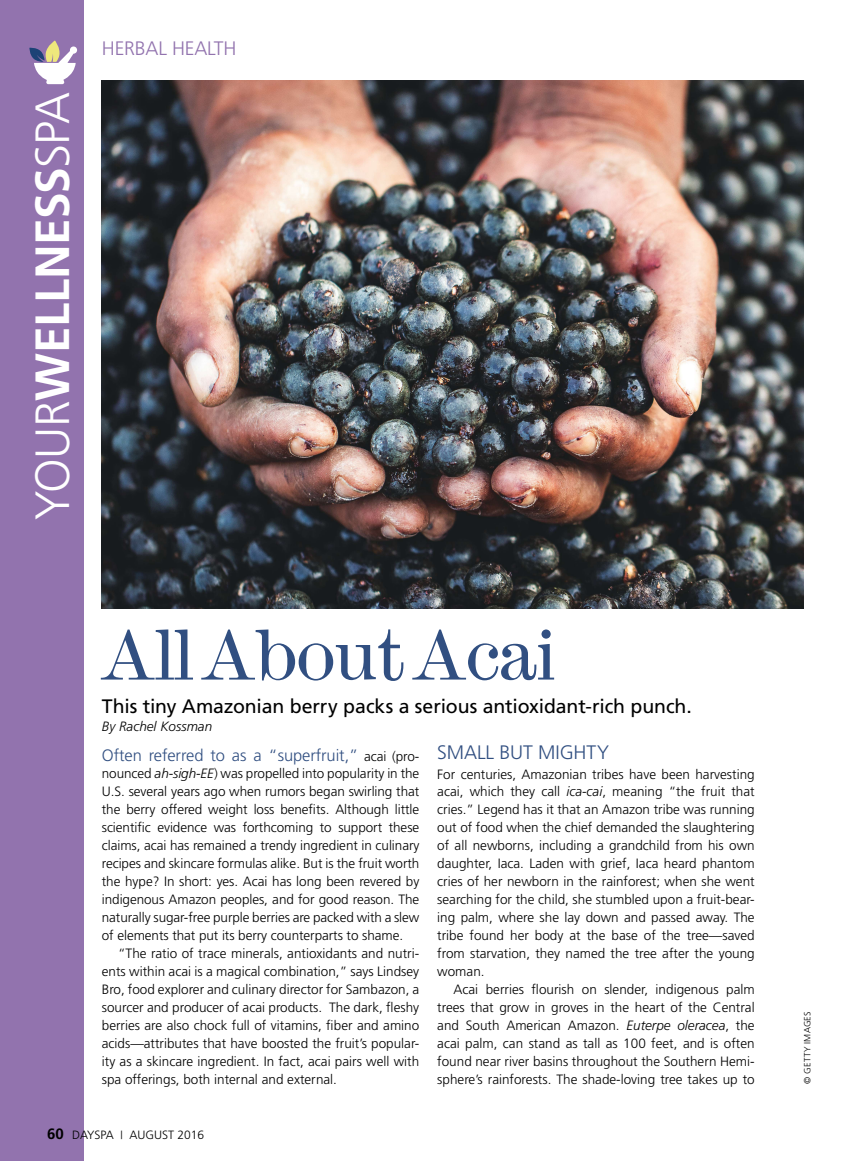
<style>
.page{position:relative;width:851px;height:1161px;background:#fff}
.page>*{position:absolute;margin:0;border:0;box-sizing:border-box;transform-origin:0 0}
.t1{font:expanded 67.5px "Modern";letter-spacing:-.04em;color:#314f81}
.t2{font:700 48px "Frutiger";letter-spacing:-.005em;color:#fff}
.t3{font:19.5px "Frutiger";letter-spacing:-.01em;color:#000}
.t4{font:300 19.5px "Frutiger";color:#314f81}
.t5{font:300 19.5px "Frutiger";letter-spacing:-.01em;color:#9273ae}
.t6{font:300 16.5px "Frutiger";letter-spacing:-.005em;color:#314f81}
.t7{font:300 13.5px/18px "Frutiger";color:#000;text-align:justify}
.t8{font:italic 300 13.5px "Frutiger";color:#000}
.t9{font:300 12px "Frutiger";color:#000}
.t10{font:300 9px "Frutiger";letter-spacing:.03em;color:#000}
.s1{font-weight:300}
.s2{font-size:13.5px;color:#000}
.s3{font-style:italic}
.s4{font-weight:700;font-size:15px}
</style>
<div class="page">
<div style="left:0;top:0;width:83px;height:1161px;background:#9273ae"></div>
<svg style="left:29px;top:40px;width:48px;height:44px"></svg>
<img style="left:102px;top:81px;width:701px;height:528px">
<h2 class="t2" style="left:24px;top:520px;width:429px;rotate:-90deg"><span class="s1">YOUR</span>WELLNESS<span class="s1">SPA</span></h2>
<h3 class="t5" style="left:102px;top:40px;width:136px">HERBAL HEALTH</h3>
<h1 class="t1" style="left:99px;top:617px;width:459px">All About Acai</h1>
<h3 class="t3" style="left:102px;top:698px;width:591px">This tiny Amazonian berry packs a serious antioxidant-rich punch.</h3>
<p class="t8" style="left:102px;top:721px;width:112px">By Rachel Kossman</p>
<p class="t6" style="left:102px;top:748px;width:319px">Often referred to as a “superfruit,” <span class="s2">acai (pro-</span></p>
<p class="t7" style="left:102px;top:766px;width:319px">nounced <span class="s3">ah-sigh-EE</span>) was propelled into popularity in the U.S. several years ago when rumors began swirling that the berry offered weight loss benefits. Although little scientific evidence was forthcoming to support these claims, acai has remained a trendy ingredient in culinary recipes and skincare formulas alike. But is the fruit worth the hype? In short: yes. Acai has long been revered by indigenous Amazon peoples, and for good reason. The naturally sugar-free purple berries are packed with a slew of elements that put its berry counterparts to shame.</p>
<p class="t7" style="left:102px;top:946px;width:319px;text-indent:16px">“The ratio of trace minerals, antioxidants and nutri&shy;ents within acai is a magical combination,” says Lindsey Bro, food explorer and culinary director for Sambazon, a sourcer and producer of acai products. The dark, fleshy berries are also chock full of vitamins, fiber and amino acids—attributes that have boosted the fruit’s popular&shy;ity as a skincare ingredient. In fact, acai pairs well with spa offerings, both internal and external.</p>
<h3 class="t4" style="left:437px;top:744px;width:173px">SMALL BUT MIGHTY</h3>
<p class="t7" style="left:437px;top:766px;width:319px">For centuries, Amazonian tribes have been harvesting acai, which they call <span class="s3">ica-cai</span>, meaning “the fruit that cries.” Legend has it that an Amazon tribe was running out of food when the chief demanded the slaughtering of all newborns, including a grandchild from his own daughter, Iaca. Laden with grief, Iaca heard phantom cries of her newborn in the rainforest; when she went searching for the child, she stumbled upon a fruit-bear&shy;ing palm, where she lay down and passed away. The tribe found her body at the base of the tree—saved from starvation, they named the tree after the young woman.</p>
<p class="t7" style="left:437px;top:982px;width:319px;text-indent:16px">Acai berries flourish on slender, indigenous palm trees that grow in groves in the heart of the Central and South American Amazon. <span class="s3">Euterpe oleracea</span>, the acai palm, can stand as tall as 100 feet, and is often found near river basins throughout the Southern Hemi&shy;sphere’s rainforests. The shade-loving tree takes up to</p>
<p class="t9" style="left:47px;top:1130px;width:158px"><span class="s4">60</span> DAYSPA <sup>|</sup> AUGUST 2016</p>
<p class="t10" style="left:803px;top:1084px;width:74px;rotate:-90deg">© GETTY IMAGES</p>
</div>
